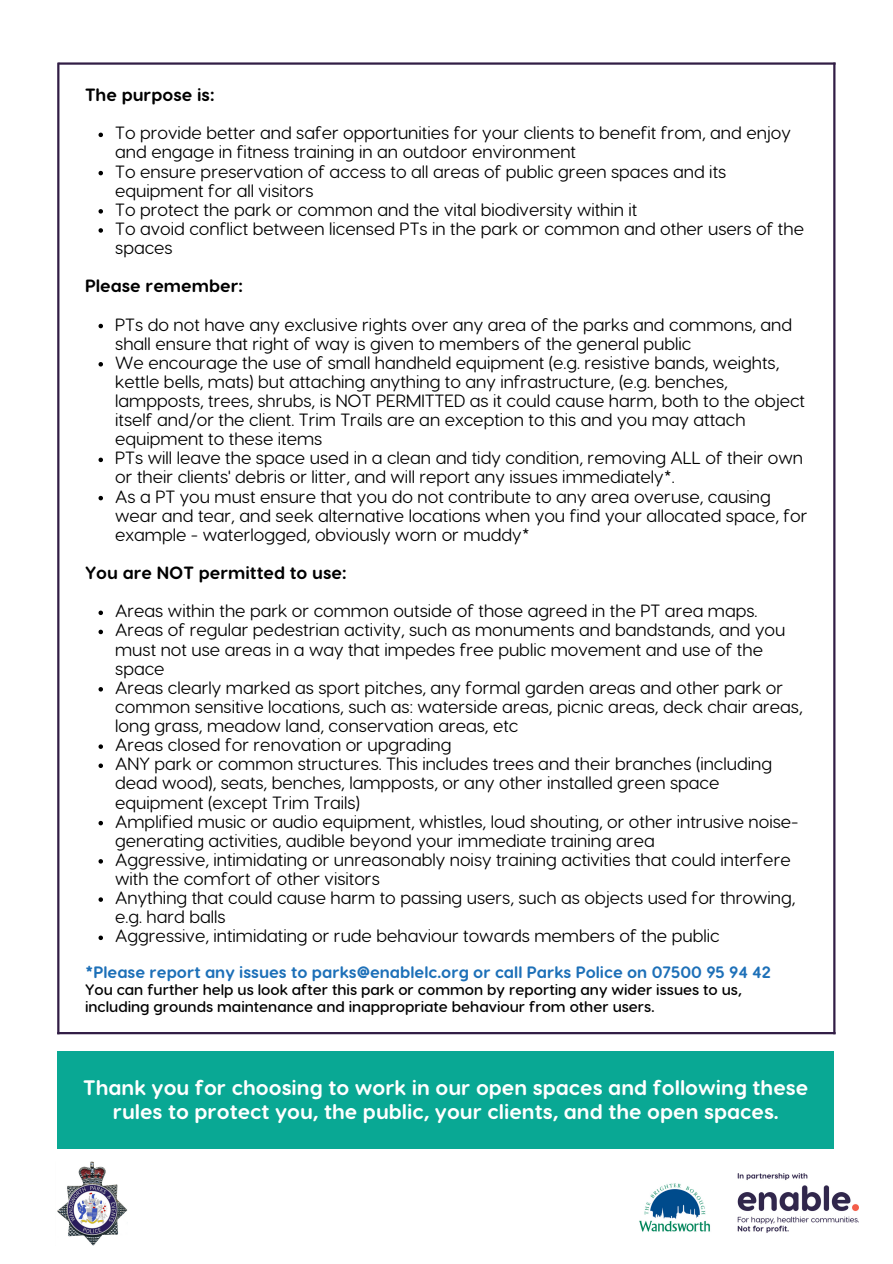
<style>
.page{position:relative;width:893px;height:1264px;background:#fff}
.page>*{position:absolute;margin:0;border:0;box-sizing:border-box;transform-origin:0 0}
.t1{font:700 21px/23.5px "Visby Round CF";color:#fff;text-align:center}
.t2{font:17.7px/19px "Visby Round CF";color:#000}
.t3{font:700 17.7px "Visby Round CF";color:#000}
.t4{font:700 16.5px "Visby Round CF";color:#1d70b8}
.t5{font:600 15.3px/16.8px "Visby Round CF";color:#000}
</style>
<div class="page">
<svg style="left:98px;top:133px;width:5px;height:4px"></svg>
<svg style="left:98px;top:171px;width:5px;height:4px"></svg>
<svg style="left:98px;top:209px;width:5px;height:4px"></svg>
<svg style="left:98px;top:228px;width:5px;height:5px"></svg>
<svg style="left:98px;top:324px;width:5px;height:4px"></svg>
<svg style="left:98px;top:362px;width:5px;height:4px"></svg>
<svg style="left:98px;top:457px;width:5px;height:5px"></svg>
<svg style="left:98px;top:496px;width:5px;height:4px"></svg>
<svg style="left:98px;top:610px;width:5px;height:5px"></svg>
<svg style="left:98px;top:629px;width:5px;height:5px"></svg>
<svg style="left:98px;top:687px;width:5px;height:4px"></svg>
<svg style="left:98px;top:744px;width:5px;height:5px"></svg>
<svg style="left:98px;top:763px;width:5px;height:5px"></svg>
<svg style="left:98px;top:820px;width:5px;height:5px"></svg>
<svg style="left:98px;top:859px;width:5px;height:4px"></svg>
<svg style="left:98px;top:897px;width:5px;height:4px"></svg>
<svg style="left:98px;top:935px;width:5px;height:5px"></svg>
<hr style="left:58px;top:62px;width:777px;height:3px;background:#311d45">
<hr style="left:57px;top:1032px;width:778px;height:2px;background:#311d45">
<hr style="left:57px;top:63px;width:2px;height:971px;background:#311d45">
<hr style="left:833px;top:63px;width:2px;height:971px;background:#311d45">
<div style="left:57px;top:1051px;width:776px;height:98px;background:#09a894"></div>
<img style="left:57px;top:1161px;width:71px;height:83px">
<img style="left:639px;top:1173px;width:219px;height:60px">
<p class="t3" style="left:85px;top:87px;width:131px">The purpose is:</p>
<p class="t2" style="left:115px;top:124px;width:690px">To provide better and safer opportunities for your clients to benefit from, and enjoy and engage in fitness training in an outdoor environment<br>To ensure preservation of access to all areas of public green spaces and its equipment for all visitors<br>To protect the park or common and the vital biodiversity within it<br>To avoid conflict between licensed PTs in the park or common and other users of the spaces</p>
<p class="t3" style="left:85px;top:278px;width:159px">Please remember:</p>
<p class="t2" style="left:115px;top:315px;width:693px">PTs do not have any exclusive rights over any area of the parks and commons, and shall ensure that right of way is given to members of the general public<br>We encourage the use of small handheld equipment (e.g. resistive bands, weights, kettle bells, mats) but attaching anything to any infrastructure, (e.g. benches, lampposts, trees, shrubs, is NOT PERMITTED as it could cause harm, both to the object itself and/or the client. Trim Trails are an exception to this and you may attach equipment to these items<br>PTs will leave the space used in a clean and tidy condition, removing ALL of their own or their clients' debris or litter, and will report any issues immediately*.<br>As a PT you must ensure that you do not contribute to any area overuse, causing wear and tear, and seek alternative locations when you find your allocated space, for example - waterlogged, obviously worn or muddy*</p>
<p class="t3" style="left:85px;top:565px;width:263px">You are NOT permitted to use:</p>
<p class="t2" style="left:115px;top:602px;width:689px">Areas within the park or common outside of those agreed in the PT area maps.<br>Areas of regular pedestrian activity, such as monuments and bandstands, and you must not use areas in a way that impedes free public movement and use of the space<br>Areas clearly marked as sport pitches, any formal garden areas and other park or common sensitive locations, such as: waterside areas, picnic areas, deck chair areas, long grass, meadow land, conservation areas, etc<br>Areas closed for renovation or upgrading<br>ANY park or common structures. This includes trees and their branches (including dead wood), seats, benches, lampposts, or any other installed green space equipment (except Trim Trails)<br>Amplified music or audio equipment, whistles, loud shouting, or other intrusive noise&shy;generating activities, audible beyond your immediate training area<br>Aggressive, intimidating or unreasonably noisy training activities that could interfere with the comfort of other visitors<br>Anything that could cause harm to passing users, such as objects used for throwing, e.g. hard balls<br>Aggressive, intimidating or rude behaviour towards members of the public</p>
<p class="t4" style="left:85px;top:965px;width:687px">*Please report any issues to parks@enablelc.org or call Parks Police on 07500 95 94 42</p>
<p class="t5" style="left:85px;top:982px;width:658px">You can further help us look after this park or common by reporting any wider issues to us, including grounds maintenance and inappropriate behaviour from other users.</p>
<p class="t1" style="left:83px;top:1077px;width:726px">Thank you for choosing to work in our open spaces and following these rules to protect you, the public, your clients, and the open spaces.</p>
</div>
